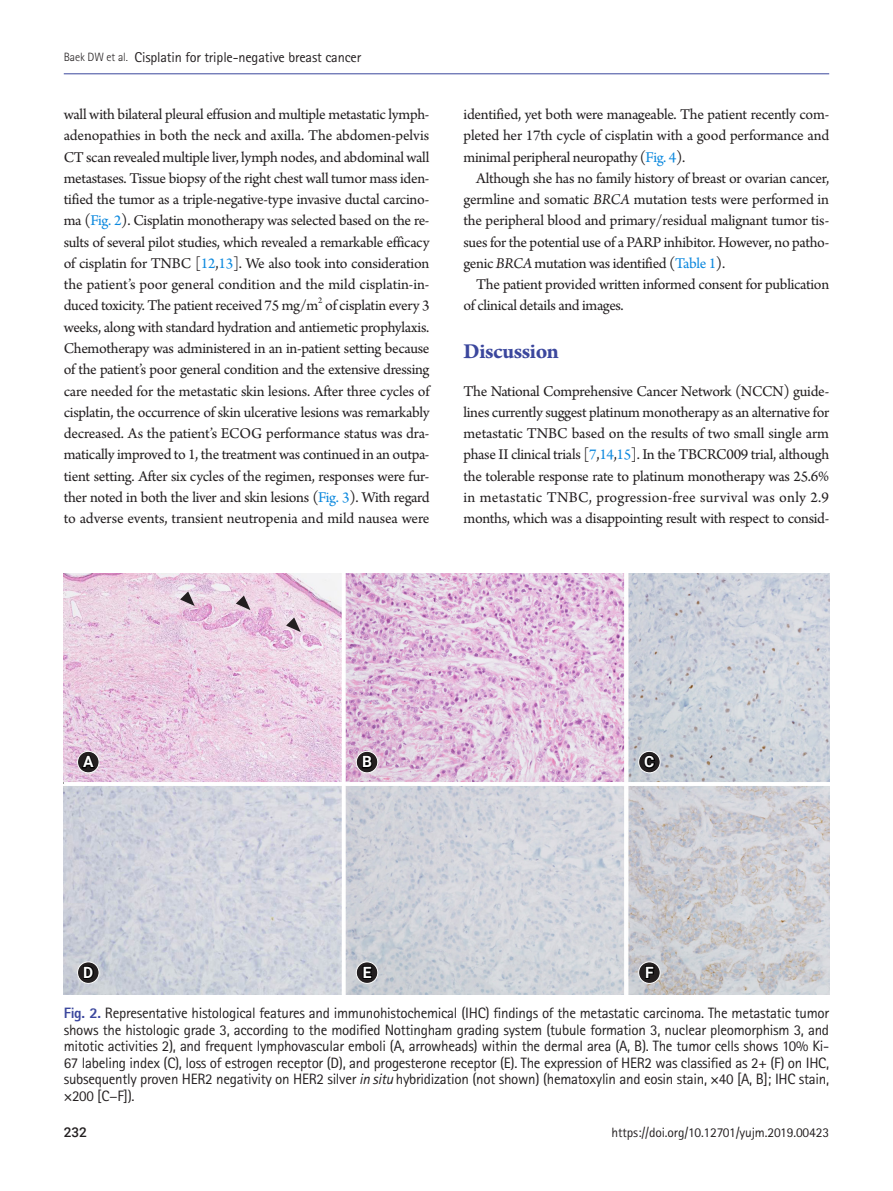
<style>
.page{position:relative;width:893px;height:1191px;background:#fff}
.page>*{position:absolute;margin:0;border:0;box-sizing:border-box;transform-origin:0 0}
.body-title{font:700 22.5px "Arno Pro";letter-spacing:-.02em;color:#3b479d}
.body{font:15.75px/21.3px "Arno Pro";letter-spacing:-.02em;color:#231f20;text-align:justify}
.t1{font:700 15.6px "Roboto";color:#fff}
.fig-caption{font:15px/16.5px "Rotis Sans Serif Std";letter-spacing:-.02em;color:#231f20;text-align:justify}
.t2{font:14.25px "Rotis Sans Serif Std";letter-spacing:-.01em;color:#231f20}
.t3{font:13.5px "Rotis Sans Serif Std";letter-spacing:-.01em;color:#231f20}
.t4{font:500 13.5px "Roboto";color:#231f20}
.body-2{font:9.15px "Arno Pro";color:#231f20}
.s1{font-weight:300;font-size:12px}
.s2{color:#0b88de}
.s3{font-style:italic}
.s4{font-weight:800;color:#3b479d}
</style>
<div class="page">
<img style="left:64px;top:573px;width:765px;height:421px">
<svg style="left:78px;top:751px;width:21px;height:22px"></svg>
<div style="left:77px;top:751px;width:22px;height:22px;border:1px solid #fff;border-radius:50%"></div>
<svg style="left:80px;top:754px;width:17px;height:16px"></svg>
<div style="left:78px;top:962px;width:21px;height:21px;background:#231f20;border-radius:50%"></div>
<div style="left:77px;top:961px;width:22px;height:22px;border:1px solid #fff;border-radius:50%"></div>
<svg style="left:82px;top:964px;width:13px;height:16px"></svg>
<svg style="left:356px;top:751px;width:22px;height:22px"></svg>
<div style="left:356px;top:751px;width:22px;height:22px;border:1px solid #fff;border-radius:50%"></div>
<svg style="left:361px;top:753px;width:13px;height:16px"></svg>
<svg style="left:356px;top:962px;width:22px;height:21px"></svg>
<div style="left:356px;top:961px;width:22px;height:22px;border:1px solid #fff;border-radius:50%"></div>
<svg style="left:362px;top:964px;width:11px;height:16px"></svg>
<svg style="left:639px;top:751px;width:21px;height:22px"></svg>
<div style="left:638px;top:751px;width:22px;height:22px;border:1px solid #fff;border-radius:50%"></div>
<svg style="left:642px;top:753px;width:14px;height:17px"></svg>
<div style="left:639px;top:962px;width:21px;height:21px;background:#231f20;border-radius:50%"></div>
<div style="left:638px;top:961px;width:22px;height:22px;border:1px solid #fff;border-radius:50%"></div>
<svg style="left:645px;top:966px;width:10px;height:13px"></svg>
<svg style="left:180px;top:591px;width:15px;height:15px"></svg>
<svg style="left:236px;top:595px;width:14px;height:15px"></svg>
<svg style="left:286px;top:617px;width:15px;height:15px"></svg>
<hr style="left:64px;top:73px;width:765px;height:1px;background:#3b479d">
<p class="t2" style="left:64px;top:49px;width:299px"><span class="s1">Baek DW et al.</span> Cisplatin for triple-negative breast cancer</p>
<p class="body" style="left:64px;top:104px;width:367px">wall with bilateral pleural effusion and multiple metastatic lymph&shy;adenopathies in both the neck and axilla. The abdomen-pelvis CT scan revealed multiple liver, lymph nodes, and abdominal wall metastases. Tissue biopsy of the right chest wall tumor mass iden&shy;tified the tumor as a triple-negative-type invasive ductal carcino&shy;ma (<span class="s2">Fig. 2</span>). Cisplatin monotherapy was selected based on the re&shy;sults of several pilot studies, which revealed a remarkable efficacy of cisplatin for TNBC [<span class="s2">12</span>,<span class="s2">13</span>]. We also took into consideration the patient’s poor general condition and the mild cisplatin-in&shy;duced toxicity. The patient received 75 mg/m of cisplatin every 3</p>
<p class="body-2" style="left:318px;top:295px;width:6px">2</p>
<p class="body" style="left:64px;top:317px;width:367px">weeks, along with standard hydration and antiemetic prophylaxis.<br>Chemotherapy was administered in an in-patient setting because of the patient’s poor general condition and the extensive dressing care needed for the metastatic skin lesions. After three cycles of cisplatin, the occurrence of skin ulcerative lesions was remarkably decreased. As the patient’s ECOG performance status was dra&shy;matically improved to 1, the treatment was continued in an outpa&shy;tient setting. After six cycles of the regimen, responses were fur&shy;ther noted in both the liver and skin lesions (<span class="s2">Fig. 3</span>). With regard to adverse events, transient neutropenia and mild nausea were</p>
<p class="body" style="left:463px;top:104px;width:367px">identified, yet both were manageable. The patient recently com&shy;pleted her 17th cycle of cisplatin with a good performance and minimal peripheral neuropathy (<span class="s2">Fig. 4</span>).</p>
<p class="body" style="left:463px;top:168px;width:367px;text-indent:13px">Although she has no family history of breast or ovarian cancer, germline and somatic <span class="s3">BRCA</span> mutation tests were performed in the peripheral blood and primary/residual malignant tumor tis&shy;sues for the potential use of a PARP inhibitor. However, no patho&shy;genic <span class="s3">BRCA</span> mutation was identified (<span class="s2">Table 1</span>).</p>
<p class="body" style="left:463px;top:275px;width:367px;text-indent:13px">The patient provided written informed consent for publication of clinical details and images.</p>
<p class="body-title" style="left:463px;top:338px;width:97px">Discussion</p>
<p class="body" style="left:463px;top:381px;width:367px">The National Comprehensive Cancer Network (NCCN) guide&shy;lines currently suggest platinum monotherapy as an alternative for metastatic TNBC based on the results of two small single arm phase II clinical trials [<span class="s2">7</span>,<span class="s2">14</span>,<span class="s2">15</span>]. In the TBCRC009 trial, although the tolerable response rate to platinum monotherapy was 25.6% in metastatic TNBC, progression-free survival was only 2.9 months, which was a disappointing result with respect to consid-</p>
<p class="t1" style="left:83px;top:751px;width:12px">A</p>
<p class="t1" style="left:83px;top:961px;width:12px">D</p>
<p class="t1" style="left:362px;top:751px;width:11px">B</p>
<p class="t1" style="left:363px;top:961px;width:10px">E</p>
<p class="t1" style="left:644px;top:751px;width:12px">C</p>
<p class="t1" style="left:645px;top:961px;width:10px">F</p>
<p class="fig-caption" style="left:64px;top:1005px;width:767px"><span class="s4">Fig. 2.</span> Representative histological features and immunohistochemical (IHC) findings of the metastatic carcinoma. The metastatic tumor shows the histologic grade 3, according to the modified Nottingham grading system (tubule formation 3, nuclear pleomorphism 3, and mitotic activities 2), and frequent lymphovascular emboli (A, arrowheads) within the dermal area (A, B). The tumor cells shows 10% Ki-67 labeling index (C), loss of estrogen receptor (D), and progesterone receptor (E). The expression of HER2 was classified as 2+ (F) on IHC, subsequently proven HER2 negativity on HER2 silver <span class="s3">in situ</span> hybridization (not shown) (hematoxylin and eosin stain, ×40 [A, B]; IHC stain, ×200 [C−F]).</p>
<p class="t4" style="left:64px;top:1123px;width:25px">232</p>
<p class="t3" style="left:611px;top:1124px;width:219px">https://doi.org/10.12701/yujm.2019.00423</p>
</div>
